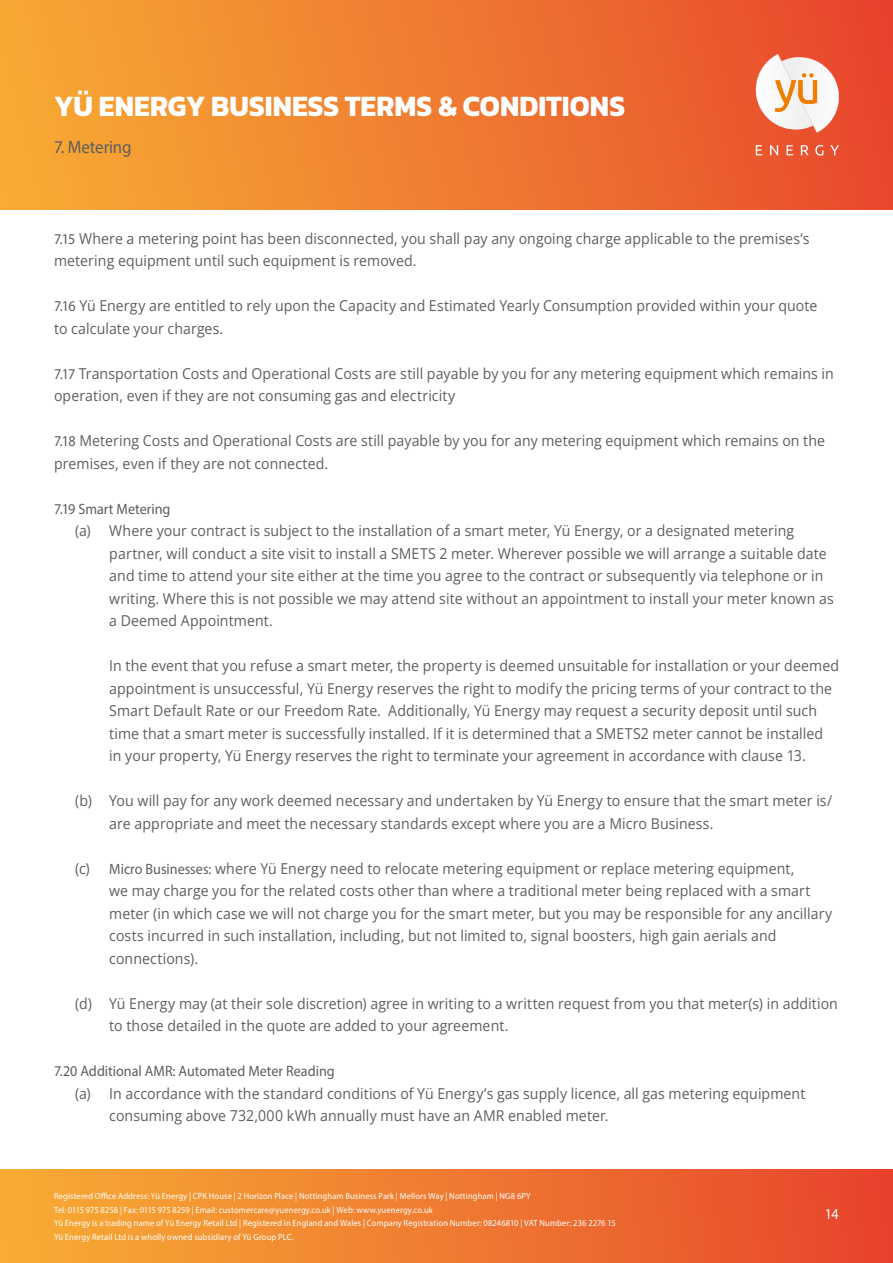
<style>
.page{position:relative;width:893px;height:1263px;background:#fff}
.page>*{position:absolute;margin:0;border:0;box-sizing:border-box;transform-origin:0 0}
.t1{font:700 30px "Kanit";color:#fff;scale:.94 1}
.t2{font:18px "Myriad Pro";letter-spacing:-.005em;color:#5f5e5e;scale:.94 1}
.t3{font:15px/22.5px "Open Sans";letter-spacing:.005em;color:#5f5e5e;scale:.94 1}
.t4{font:15px "Myriad Pro";color:#5f5e5e;scale:.94 1}
.t5{font:15px "Myriad Pro";color:#fff;scale:.94 1}
.t6{font:9px/13.5px "Myriad Pro";letter-spacing:.015em;color:#fff;scale:.94 1}
.s1{font-family:"Myriad Pro"}
</style>
<div class="page">
<div style="left:0;top:0;width:893px;height:209px;background:linear-gradient(to right,#f7ac34,#e8472d)"></div>
<div style="left:0;top:1169px;width:893px;height:94px;background:linear-gradient(to right,#f8ae34,#e7442d)"></div>
<svg style="left:750px;top:54px;width:89px;height:81px"></svg>
<svg style="left:756px;top:145px;width:6px;height:10px"></svg>
<svg style="left:770px;top:145px;width:8px;height:10px"></svg>
<svg style="left:787px;top:145px;width:6px;height:10px"></svg>
<svg style="left:801px;top:145px;width:8px;height:10px"></svg>
<svg style="left:815px;top:145px;width:8px;height:11px"></svg>
<svg style="left:830px;top:145px;width:9px;height:10px"></svg>
<h1 class="t1" style="left:54px;top:83px;width:609px">YÜ ENERGY BUSINESS TERMS &amp; CONDITIONS</h1>
<p class="t2" style="left:54px;top:136px;width:84px">7. Metering</p>
<p class="t3" style="left:54px;top:227px;width:805px"><span class="s1">7.15</span> Where a metering point has been disconnected, you shall pay any ongoing charge applicable to the premises’s metering equipment until such equipment is removed.</p>
<p class="t3" style="left:54px;top:294px;width:814px"><span class="s1">7.16</span> Yü Energy are entitled to rely upon the Capacity and Estimated Yearly Consumption provided within your quote to calculate your charges.</p>
<p class="t3" style="left:54px;top:362px;width:831px"><span class="s1">7.17</span> Transportation Costs and Operational Costs are still payable by you for any metering equipment which remains in operation, even if they are not consuming gas and electricity</p>
<p class="t3" style="left:54px;top:429px;width:822px"><span class="s1">7.18</span> Metering Costs and Operational Costs are still payable by you for any metering equipment which remains on the premises, even if they are not connected.</p>
<p class="t4" style="left:54px;top:500px;width:125px">7.19 Smart Metering</p>
<p class="t3" style="left:109px;top:519px;width:772px;text-indent:-34px">(a) Where your contract is subject to the installation of a smart meter, Yü Energy, or a designated metering partner, will conduct a site visit to install a SMETS 2 meter. Wherever possible we will arrange a suitable date and time to attend your site either at the time you agree to the contract or subsequently via telephone or in writing. Where this is not possible we may attend site without an appointment to install your meter known as a Deemed Appointment.</p>
<p class="t3" style="left:109px;top:654px;width:778px">In the event that you refuse a smart meter, the property is deemed unsuitable for installation or your deemed appointment is unsuccessful, Yü Energy reserves the right to modify the pricing terms of your contract to the Smart Default Rate or our Freedom Rate. Additionally, Yü Energy may request a security deposit until such time that a smart meter is successfully installed. If it is determined that a SMETS2 meter cannot be installed in your property, Yü Energy reserves the right to terminate your agreement in accordance with clause 13.</p>
<p class="t3" style="left:109px;top:789px;width:771px;text-indent:-34px">(b) You will pay for any work deemed necessary and undertaken by Yü Energy to ensure that the smart meter is/ are appropriate and meet the necessary standards except where you are a Micro Business.</p>
<p class="t3" style="left:109px;top:857px;width:771px;text-indent:-34px">(c) <span class="s1">Micro Businesses:</span> where Yü Energy need to relocate metering equipment or replace metering equipment,<br>we may charge you for the related costs other than where a traditional meter being replaced with a smart meter (in which case we will not charge you for the smart meter, but you may be responsible for any ancillary costs incurred in such installation, including, but not limited to, signal boosters, high gain aerials and connections).</p>
<p class="t3" style="left:109px;top:992px;width:777px;text-indent:-34px">(d) Yü Energy may (at their sole discretion) agree in writing to a written request from you that meter(s) in addition to those detailed in the quote are added to your agreement.</p>
<p class="t4" style="left:54px;top:1062px;width:300px">7.20 Additional AMR: Automated Meter Reading</p>
<p class="t3" style="left:109px;top:1082px;width:742px;text-indent:-34px">(a) In accordance with the standard conditions of Yü Energy’s gas supply licence, all gas metering equipment consuming above 732,000 kWh annually must have an AMR enabled meter.</p>
<p class="t6" style="left:54px;top:1189px;width:599px">Registered Office Address: Yü Energy | CPK House | 2 Horizon Place | Nottingham Business Park | Mellors Way | Nottingham | NG8 6PY<br>Tel: 0115 975 8258 | Fax: 0115 975 8259 | Email: customercare@yuenergy.co.uk | Web: www.yuenergy.co.uk<br>Yü Energy is a trading name of Yü Energy Retail Ltd | Registered in England and Wales | Company Registration Number: 08246810 | VAT Number: 236 2276 15<br>Yü Energy Retail Ltd is a wholly owned subsidiary of Yü Group PLC.</p>
<p class="t5" style="left:825px;top:1204px;width:16px">14</p>
</div>
